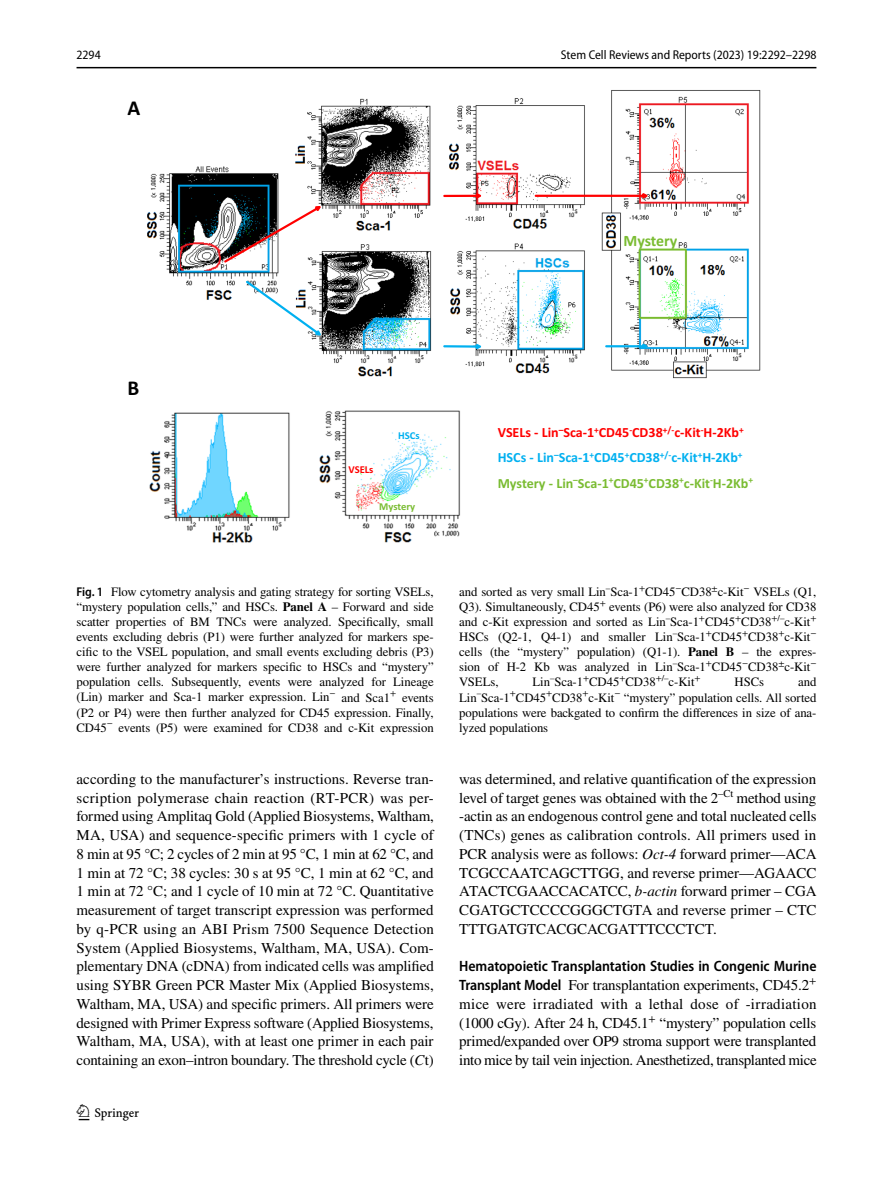
<style>
.page{position:relative;width:893px;height:1187px;background:#fff}
.page>*{position:absolute;margin:0;border:0;box-sizing:border-box;transform-origin:0 0}
.t1{font:22.5px "Springnew Regular 3";color:#000}
.t2{font:700 21.15px "Calibri";color:#000}
.t3{font:700 15.9px "Calibri";letter-spacing:-.005em;color:#7abc32}
.t4{font:15px/18.8px "STIX";letter-spacing:-.01em;color:#000;text-align:justify}
.t5{font:600 semi-condensed 15px "Myriad Pro";letter-spacing:-.005em;color:#000}
.t6{font:700 14.1px/25.3px "Calibri";color:#7abc32}
.t7{font:12.75px/15px "STIX";letter-spacing:-.005em;color:#000;text-align:justify}
.t8{font:semi-condensed 12.75px "Myriad Pro";color:#000}
.t9{font:700 10.5px "Calibri";letter-spacing:-.005em;color:#7abc32}
.t10{font:700 10.5px "Calibri";color:#f00}
.t11{font:700 10.5px "Calibri";color:#00b0f0}
.s1{color:#f00}
.s2{color:#00b0f0}
.s3{font-family:"Myriad Pro";font-weight:600;font-stretch:semi-condensed}
.s4{font-weight:700}
.s5{font-style:italic}
</style>
<div class="page">
<hr style="left:77px;top:67px;width:739px;height:1px;background:#000">
<img style="left:147px;top:90px;width:614px;height:455px">
<svg style="left:224px;top:206px;width:97px;height:57px"></svg>
<svg style="left:443px;top:193px;width:38px;height:6px"></svg>
<svg style="left:535px;top:193px;width:113px;height:6px"></svg>
<svg style="left:246px;top:281px;width:75px;height:55px"></svg>
<svg style="left:443px;top:343px;width:38px;height:6px"></svg>
<svg style="left:605px;top:343px;width:43px;height:6px"></svg>
<p class="t8" style="left:77px;top:48px;width:26px">2294</p>
<p class="t8" style="left:561px;top:48px;width:257px">Stem Cell Reviews and Reports (2023) 19:2292–2298</p>
<h2 class="t2" style="left:128px;top:93px;width:14px">A</h2>
<h2 class="t2" style="left:128px;top:373px;width:13px">B</h2>
<p class="t10" style="left:349px;top:461px;width:26px">VSELs</p>
<p class="t11" style="left:398px;top:428px;width:23px">HSCs</p>
<p class="t9" style="left:379px;top:499px;width:37px">Mystery</p>
<p class="t3" style="left:623px;top:229px;width:55px">Mystery</p>
<p class="t6" style="left:498px;top:419px;width:257px"><span class="s1">VSELs - Lin</span><sup>–</sup><span class="s1">Sca-1</span><sup>+</sup><span class="s1">CD45</span><sup>-</sup><span class="s1">CD38</span><sup>+/-</sup><span class="s1">c-Kit</span><sup>-</sup><span class="s1">H-2Kb</span><sup>+<br></sup><span class="s2">HSCs - Lin</span><sup>–</sup><span class="s2">Sca-1</span><sup>+</sup><span class="s2">CD45</span><sup>+</sup><span class="s2">CD38</span><sup>+/-</sup><span class="s2">c-Kit</span><sup>+</sup><span class="s2">H-2Kb</span><sup>+<br></sup>Mystery - Lin<sup>–</sup>Sca-1<sup>+</sup>CD45<sup>+</sup>CD38<sup>+</sup>c-Kit<sup>-</sup>H-2Kb<sup>+</sup></p>
<p class="t7" style="left:77px;top:585px;width:359px"><span class="s3">Fig. 1</span> Flow cytometry analysis and gating strategy for sorting VSELs, “mystery population cells,” and HSCs. <span class="s4">Panel A</span> – Forward and side scatter properties of BM TNCs were analyzed. Specifically, small events excluding debris (P1) were further analyzed for markers spe&shy;cific to the VSEL population, and small events excluding debris (P3) were further analyzed for markers specific to HSCs and “mystery” population cells. Subsequently, events were analyzed for Lineage (Lin) marker and Sca-1 marker expression. Lin<sup>−</sup> and Sca1<sup>+</sup> events (P2 or P4) were then further analyzed for CD45 expression. Finally, CD45<sup>−</sup> events (P5) were examined for CD38 and c-Kit expression</p>
<p class="t7" style="left:459px;top:585px;width:359px">and sorted as very small Lin<sup>–</sup>Sca-1<sup>+</sup>CD45<sup>−</sup>CD38<sup>±</sup>c-Kit<sup>−</sup> VSELs (Q1, Q3). Simultaneously, CD45<sup>+</sup> events (P6) were also analyzed for CD38 and c-Kit expression and sorted as Lin<sup>–</sup>Sca-1<sup>+</sup>CD45<sup>+</sup>CD38<sup>+/–</sup>c-Kit<sup>+ </sup>HSCs (Q2-1, Q4-1) and smaller Lin<sup>–</sup>Sca-1<sup>+</sup>CD45<sup>+</sup>CD38<sup>+</sup>c-Kit<sup>− </sup>cells (the “mystery” population) (Q1-1). <span class="s4">Panel B</span> – the expres&shy;sion of H-2 Kb was analyzed in Lin<sup>–</sup>Sca-1<sup>+</sup>CD45<sup>−</sup>CD38<sup>±</sup>c-Kit<sup>− </sup>VSELs,</p>
<p class="t7" style="left:532px;top:675px;width:170px">Lin<sup>–</sup>Sca-1<sup>+</sup>CD45<sup>+</sup>CD38<sup>+/–</sup>c-Kit<sup>+</sup></p>
<p class="t7" style="left:735px;top:675px;width:31px">HSCs</p>
<p class="t7" style="left:459px;top:675px;width:359px;text-indent:339px">and Lin<sup>–</sup>Sca-1<sup>+</sup>CD45<sup>+</sup>CD38<sup>+</sup>c-Kit<sup>−</sup> “mystery” population cells. All sorted populations were backgated to confirm the differences in size of ana&shy;lyzed populations</p>
<p class="t4" style="left:77px;top:770px;width:359px">according to the manufacturer’s instructions. Reverse tran&shy;scription polymerase chain reaction (RT-PCR) was per&shy;formed using Amplitaq Gold (Applied Biosystems, Waltham, MA, USA) and sequence-specific primers with 1 cycle of 8 min at 95 °C; 2 cycles of 2 min at 95 °C, 1 min at 62 °C, and 1 min at 72 °C; 38 cycles: 30 s at 95 °C, 1 min at 62 °C, and 1 min at 72 °C; and 1 cycle of 10 min at 72 °C. Quantitative measurement of target transcript expression was performed by q-PCR using an ABI Prism 7500 Sequence Detection System (Applied Biosystems, Waltham, MA, USA). Com&shy;plementary DNA (cDNA) from indicated cells was amplified using SYBR Green PCR Master Mix (Applied Biosystems, Waltham, MA, USA) and specific primers. All primers were designed with Primer Express software (Applied Biosystems, Waltham, MA, USA), with at least one primer in each pair containing an exon–intron boundary. The threshold cycle (<span class="s5">C</span>t)</p>
<p class="t4" style="left:459px;top:770px;width:359px">was determined, and relative quantification of the expression level of target genes was obtained with the 2<sup>–Ct</sup> method using -actin as an endogenous control gene and total nucleated cells (TNCs) genes as calibration controls. All primers used in PCR analysis were as follows: <span class="s5">Oct-4</span> forward primer—ACA TCGCCAATCAGCTTGG, and reverse primer—AGAACC ATACTCGAACCACATCC, <span class="s5">b-actin</span> forward primer – CGA CGATGCTCCCCGGGCTGTA and reverse primer – CTC TTTGATGTCACGCACGATTTCCCTCT.</p>
<p class="t5" style="left:459px;top:957px;width:359px">Hematopoietic Transplantation Studies in Congenic Murine</p>
<p class="t4" style="left:459px;top:976px;width:359px"><span class="s3">Transplant Model</span> For transplantation experiments, CD45.2<sup>+ </sup>mice were irradiated with a lethal dose of -irradiation (1000 cGy). After 24 h, CD45.1<sup>+</sup> “mystery” population cells primed/expanded over OP9 stroma support were transplanted into mice by tail vein injection. Anesthetized, transplanted mice</p>
<h1 class="t1" style="left:79px;top:1104px;width:62px">1 3</h1>
</div>
